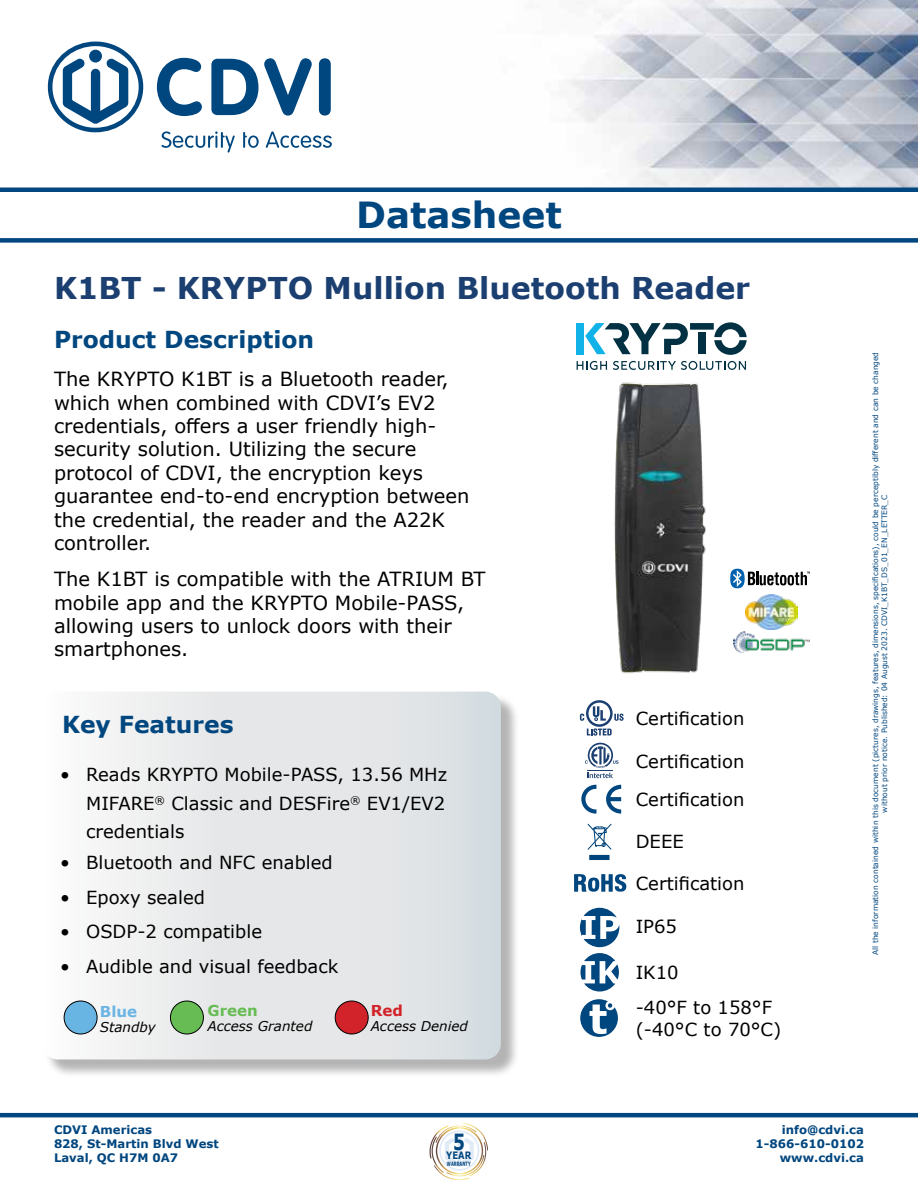
<style>
.page{position:relative;width:918px;height:1188px;background:#fff}
.page>*{position:absolute;margin:0;border:0;box-sizing:border-box;transform-origin:0 0}
.t1{font:700 36px "Verdana";color:#00467f}
.t2{font:700 30px "Verdana";color:#1b3f70}
.t3{font:700 23.4px "Verdana";color:#00467f}
.t4{font:19.5px/23.4px "Verdana";color:#000}
.t5{font:18px/28.5px "Verdana";color:#000}
.t6{font:700 15px "Verdana";color:#67bd53}
.t7{font:700 15px "Verdana";color:#6ab4e4}
.t8{font:700 15px "Verdana";color:#d2232a}
.t9{font:italic 13.5px "Verdana";color:#000}
.t10{font:700 11.7px/14.1px "Verdana";color:#00467f;text-align:right}
.t11{font:700 10.2px "Verdana";color:#00467f;scale:.82 1}
.t12{font:7.5px/9px "Verdana";color:#00467f;text-align:center}
.t13{font:700 5.85px "Verdana";color:#00467f;scale:.62 1}
</style>
<div class="page">
<img style="left:360px;top:0;width:558px;height:188px">
<hr style="left:0;top:1113px;width:918px;height:4px;background:#00467f">
<hr style="left:0;top:188px;width:918px;height:4px;background:#00467f">
<div style="left:44px;top:694px;width:475px;height:384px;background:#000;opacity:.3"></div>
<svg style="left:44px;top:692px;width:457px;height:367px"></svg>
<svg style="left:430px;top:1123px;width:58px;height:57px"></svg>
<svg style="left:48px;top:42px;width:96px;height:90px"></svg>
<svg style="left:162px;top:131px;width:73px;height:22px"></svg>
<svg style="left:243px;top:132px;width:16px;height:16px"></svg>
<svg style="left:266px;top:131px;width:66px;height:17px"></svg>
<svg style="left:157px;top:58px;width:45px;height:58px"></svg>
<svg style="left:211px;top:59px;width:47px;height:56px"></svg>
<svg style="left:264px;top:58px;width:48px;height:58px"></svg>
<div style="left:319px;top:58px;width:12px;height:58px;background:#00467f;border-radius:6px"></div>
<div style="left:0;top:238px;width:918px;height:5px;background:#00467f"></div>
<svg style="left:606px;top:785px;width:15px;height:29px"></svg>
<svg style="left:581px;top:785px;width:15px;height:29px"></svg>
<svg style="left:587px;top:824px;width:25px;height:36px"></svg>
<svg style="left:574px;top:874px;width:53px;height:18px"></svg>
<svg style="left:580px;top:908px;width:39px;height:39px"></svg>
<svg style="left:580px;top:953px;width:39px;height:39px"></svg>
<svg style="left:580px;top:999px;width:38px;height:38px"></svg>
<div style="left:577px;top:323px;width:7px;height:31px;background:#10b2e8"></div>
<svg style="left:585px;top:322px;width:162px;height:33px"></svg>
<svg style="left:577px;top:361px;width:30px;height:9px"></svg>
<svg style="left:613px;top:361px;width:133px;height:9px"></svg>
<img style="left:614px;top:382px;width:92px;height:292px">
<svg style="left:730px;top:569px;width:80px;height:19px"></svg>
<img style="left:746px;top:594px;width:51px;height:35px">
<img style="left:734px;top:632px;width:76px;height:20px">
<div style="left:64px;top:1001px;width:33px;height:33px;background:#68b5e4;border-radius:50%"></div>
<div style="left:64px;top:1001px;width:33px;height:33px;border:1px solid #000;border-radius:50%"></div>
<div style="left:170px;top:1001px;width:33px;height:33px;background:#67bd53;border-radius:50%"></div>
<div style="left:170px;top:1001px;width:34px;height:33px;border:1px solid #000;border-radius:50%"></div>
<div style="left:335px;top:1001px;width:33px;height:33px;background:#d2232a;border-radius:50%"></div>
<div style="left:335px;top:1001px;width:34px;height:33px;border:1px solid #000;border-radius:50%"></div>
<svg style="left:587px;top:728px;width:25px;height:8px"></svg>
<svg style="left:614px;top:714px;width:10px;height:7px"></svg>
<svg style="left:586px;top:700px;width:27px;height:27px"></svg>
<svg style="left:588px;top:703px;width:22px;height:21px"></svg>
<svg style="left:593px;top:706px;width:13px;height:15px"></svg>
<svg style="left:580px;top:714px;width:4px;height:7px"></svg>
<svg style="left:585px;top:743px;width:34px;height:35px"></svg>
<h1 class="t1" style="left:356px;top:189px;width:207px">Datasheet</h1>
<h2 class="t2" style="left:54px;top:267px;width:698px">K1BT - KRYPTO Mullion Bluetooth Reader</h2>
<p class="t3" style="left:54px;top:323px;width:262px">Product Description</p>
<p class="t4" style="left:54px;top:367px;width:417px">The KRYPTO K1BT is a Bluetooth reader, which when combined with CDVI’s EV2 credentials, offers a user friendly high&shy;security solution. Utilizing the secure protocol of CDVI, the encryption keys guarantee end-to-end encryption between the credential, the reader and the A22K controller.</p>
<p class="t4" style="left:54px;top:567px;width:433px">The K1BT is compatible with the ATRIUM BT mobile app and the KRYPTO Mobile-PASS, allowing users to unlock doors with their smartphones.</p>
<p class="t3" style="left:62px;top:708px;width:173px">Key Features</p>
<p class="t5" style="left:86px;top:760px;width:363px;text-align:justify;text-indent:-26px">• Reads KRYPTO Mobile-PASS, 13.56 MHz MIFARE<sup>®</sup> Classic and DESFire<sup>®</sup> EV1/EV2 credentials</p>
<p class="t5" style="left:60px;top:848px;width:274px">• Bluetooth and NFC enabled</p>
<p class="t5" style="left:60px;top:883px;width:146px">• Epoxy sealed</p>
<p class="t5" style="left:60px;top:917px;width:204px">• OSDP-2 compatible</p>
<p class="t5" style="left:60px;top:952px;width:280px">• Audible and visual feedback</p>
<p class="t7" style="left:100px;top:1001px;width:39px">Blue</p>
<p class="t9" style="left:100px;top:1018px;width:58px">Standby</p>
<p class="t8" style="left:371px;top:1000px;width:34px">Red</p>
<p class="t9" style="left:371px;top:1017px;width:99px">Access Denied</p>
<p class="t6" style="left:208px;top:1000px;width:52px">Green</p>
<p class="t9" style="left:208px;top:1017px;width:106px">Access Granted</p>
<p class="t5" style="left:636px;top:704px;width:110px">Certification</p>
<p class="t5" style="left:636px;top:747px;width:110px">Certification</p>
<p class="t5" style="left:636px;top:785px;width:110px">Certification</p>
<p class="t5" style="left:636px;top:827px;width:50px">DEEE</p>
<p class="t5" style="left:636px;top:869px;width:110px">Certification</p>
<p class="t5" style="left:636px;top:912px;width:43px">IP65</p>
<p class="t5" style="left:636px;top:955px;width:138px;line-height:35.1px">IK10<br>-40°F to 158°F</p>
<p class="t5" style="left:636px;top:1015px;width:147px">(-40°C to 70°C)</p>
<p class="t12" style="left:871px;top:955px;width:605px;rotate:-90deg">All the information contained within this document (pictures, drawings, features, dimensions, specifications), could be perceptibly different and can be changed without prior notice. Published: 04 August 2023. CDVI_K1BT_DS_01_EN_LETTER_C</p>
<p class="t10" style="left:54px;top:1122px;width:166px;text-align:left">CDVI Americas<br>828, St-Martin Blvd West<br>Laval, QC H7M 0A7</p>
<p class="t11" style="left:446px;top:1148px;width:32px">YEAR<sup>5</sup></p>
<p class="t13" style="left:447px;top:1160px;width:40px">WARRANTY</p>
<p class="t10" style="left:756px;top:1122px;width:110px">info@cdvi.ca<br>1-866-610-0102 www.cdvi.ca</p>
</div>
